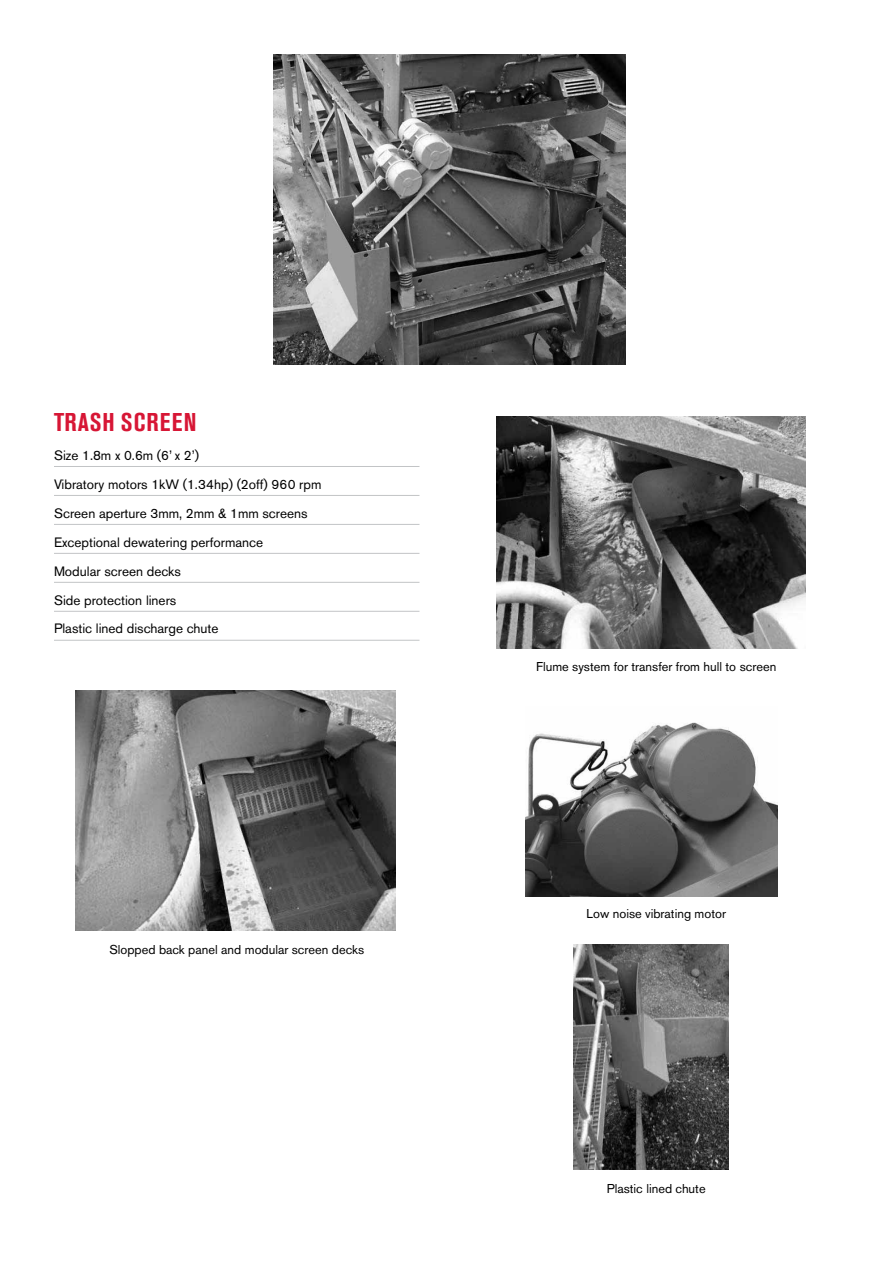
<style>
.page{position:relative;width:893px;height:1263px;background:#fff}
.page>*{position:absolute;margin:0;border:0;box-sizing:border-box;transform-origin:0 0}
.t1{font:700 condensed 25.5px "Akzidenz Grotesk Pro";color:#d71635}
.t2{font:13.5px/29px "Akzidenz Grotesk Pro";color:#000}
.t3{font:12.75px "Akzidenz Grotesk Pro";color:#000}
</style>
<div class="page">
<hr style="left:54px;top:466px;width:365px;height:1px;background:#c2c4c6">
<hr style="left:54px;top:495px;width:365px;height:1px;background:#c2c4c6">
<hr style="left:54px;top:524px;width:365px;height:1px;background:#c2c4c6">
<hr style="left:54px;top:553px;width:365px;height:1px;background:#c2c4c6">
<hr style="left:54px;top:582px;width:365px;height:1px;background:#c2c4c6">
<hr style="left:54px;top:611px;width:365px;height:1px;background:#c2c4c6">
<hr style="left:54px;top:640px;width:365px;height:1px;background:#c2c4c6">
<img style="left:274px;top:54px;width:352px;height:310px">
<img style="left:75px;top:691px;width:321px;height:240px">
<img style="left:497px;top:417px;width:309px;height:231px">
<img style="left:526px;top:722px;width:252px;height:175px">
<img style="left:573px;top:944px;width:155px;height:225px">
<h1 class="t1" style="left:54px;top:405px;width:80px">TRASH SCREEN</h1>
<p class="t2" style="left:54px;top:440px;width:269px">Size 1.8m x 0.6m (6’ x 2’)<br>Vibratory motors 1kW (1.34hp) (2off) 960 rpm<br>Screen aperture 3mm, 2mm &amp; 1mm screens<br>Exceptional dewatering performance<br>Modular screen decks<br>Side protection liners<br>Plastic lined discharge chute</p>
<p class="t3" style="left:109px;top:941px;width:256px">Slopped back panel and modular screen decks</p>
<p class="t3" style="left:536px;top:658px;width:242px">Flume system for transfer from hull to screen</p>
<p class="t3" style="left:586px;top:905px;width:141px">Low noise vibrating motor</p>
<p class="t3" style="left:607px;top:1180px;width:100px">Plastic lined chute</p>
</div>
